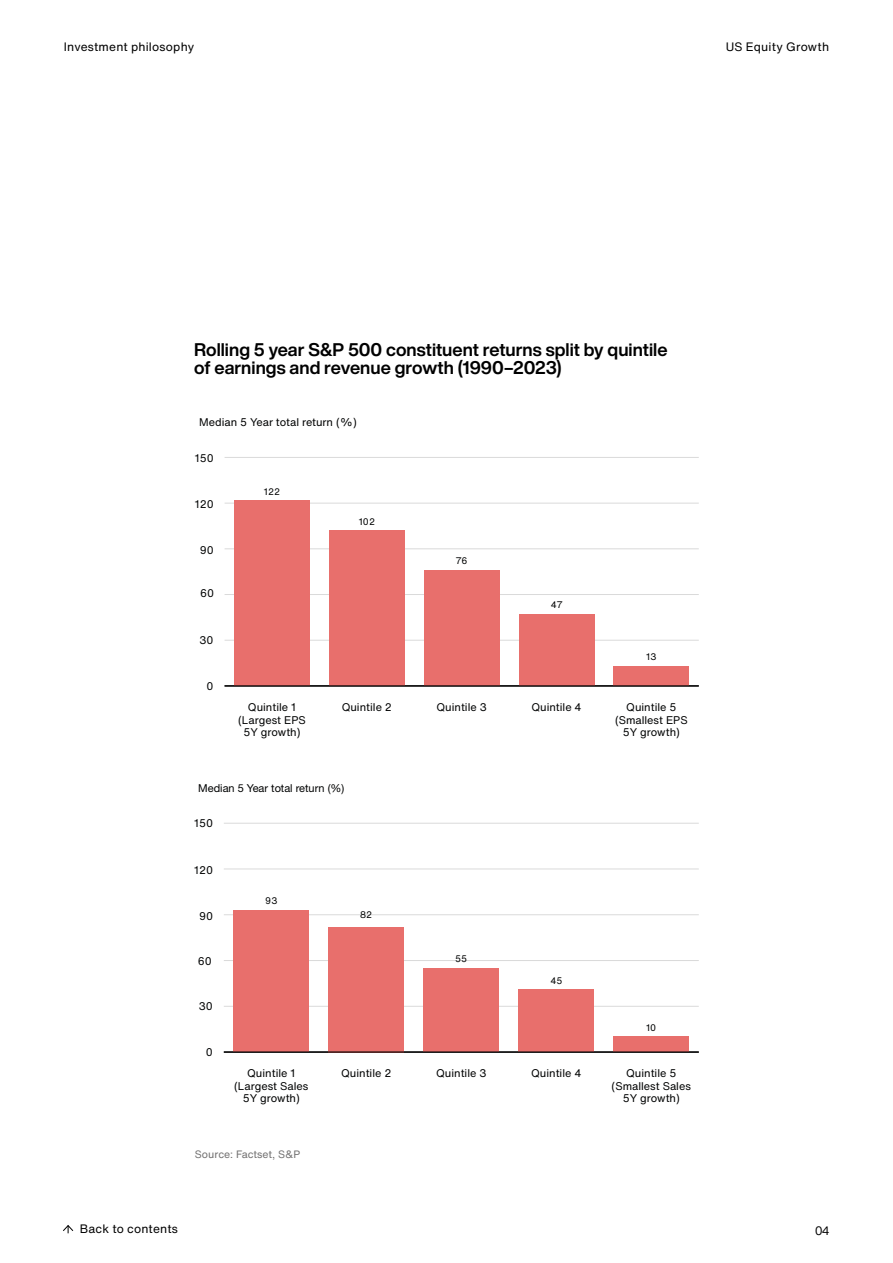
<style>
.page{position:relative;width:893px;height:1263px;background:#fff}
.page>*{position:absolute;margin:0;border:0;box-sizing:border-box;transform-origin:0 0}
.t1{font:700 18px/18px "Helvetica Now Display";color:#000}
.t2{font:12px "Helvetica Now Text";letter-spacing:.015em;color:#000}
.t3{font:12px "Helvetica Now Display";color:#000}
.t4{font:10.95px/12.5px "Helvetica Now Text";color:#010202;text-align:center}
.t5{font:10.95px "Helvetica Neue LT";color:#010202}
.t6{font:10.5px "Helvetica Now Text";color:#706f6f}
.t7{font:9.45px "Helvetica Now Text";color:#010202}
</style>
<div class="page">
<svg style="left:63px;top:1225px;width:11px;height:8px"></svg>
<hr style="left:225px;top:640px;width:474px;height:1px;background:#dadada">
<hr style="left:225px;top:594px;width:474px;height:1px;background:#dadada">
<hr style="left:225px;top:548px;width:474px;height:1px;background:#dadada">
<hr style="left:225px;top:503px;width:474px;height:1px;background:#dadada">
<hr style="left:225px;top:457px;width:474px;height:1px;background:#dadada">
<div style="left:234px;top:500px;width:76px;height:186px;background:#e86f6c"></div>
<div style="left:329px;top:530px;width:76px;height:156px;background:#e86f6c"></div>
<div style="left:424px;top:570px;width:76px;height:116px;background:#e86f6c"></div>
<div style="left:519px;top:614px;width:75px;height:72px;background:#e86f6c"></div>
<div style="left:613px;top:666px;width:76px;height:20px;background:#e86f6c"></div>
<hr style="left:225px;top:685px;width:474px;height:1px;background:#000">
<hr style="left:224px;top:1006px;width:475px;height:1px;background:#dadada">
<hr style="left:224px;top:960px;width:475px;height:1px;background:#dadada">
<hr style="left:224px;top:914px;width:475px;height:1px;background:#dadada">
<hr style="left:224px;top:868px;width:475px;height:1px;background:#dadada">
<hr style="left:224px;top:823px;width:475px;height:1px;background:#dadada">
<div style="left:233px;top:910px;width:76px;height:142px;background:#e86f6c"></div>
<div style="left:328px;top:927px;width:76px;height:125px;background:#e86f6c"></div>
<div style="left:423px;top:968px;width:76px;height:84px;background:#e86f6c"></div>
<div style="left:518px;top:989px;width:76px;height:63px;background:#e86f6c"></div>
<div style="left:613px;top:1037px;width:76px;height:15px;background:#e86f6c"></div>
<hr style="left:224px;top:1051px;width:475px;height:2px;background:#000">
<p class="t2" style="left:64px;top:39px;width:132px">Investment philosophy</p>
<p class="t2" style="left:726px;top:39px;width:105px">US Equity Growth</p>
<h1 class="t1" style="left:194px;top:340px;width:475px">Rolling 5 year S&amp;P 500 constituent returns split by quintile of earnings and revenue growth (1990–2023)</h1>
<p class="t4" style="left:199px;top:416px;width:159px">Median 5 Year total return (%)</p>
<p class="t4" style="left:195px;top:452px;width:20px">150</p>
<p class="t4" style="left:195px;top:498px;width:20px">120</p>
<p class="t4" style="left:200px;top:544px;width:16px">90</p>
<p class="t4" style="left:200px;top:587px;width:16px">60</p>
<p class="t4" style="left:200px;top:634px;width:16px">30</p>
<p class="t4" style="left:207px;top:680px;width:9px">0</p>
<p class="t7" style="left:264px;top:485px;width:18px">122</p>
<p class="t7" style="left:359px;top:515px;width:18px">102</p>
<p class="t7" style="left:456px;top:554px;width:13px">76</p>
<p class="t7" style="left:551px;top:599px;width:14px">47</p>
<p class="t4" style="left:248px;top:701px;width:50px">Quintile 1</p>
<p class="t4" style="left:342px;top:701px;width:52px">Quintile 2</p>
<p class="t4" style="left:437px;top:701px;width:52px">Quintile 3</p>
<p class="t4" style="left:531px;top:701px;width:52px">Quintile 4</p>
<p class="t4" style="left:238px;top:713px;width:69px">(Largest EPS<br>5Y growth)</p>
<p class="t5" style="left:198px;top:781px;width:148px">Median 5 Year total return (%)</p>
<p class="t4" style="left:194px;top:816px;width:20px">150</p>
<p class="t4" style="left:194px;top:864px;width:20px">120</p>
<p class="t4" style="left:199px;top:909px;width:16px">90</p>
<p class="t4" style="left:198px;top:955px;width:16px">60</p>
<p class="t4" style="left:199px;top:1000px;width:16px">30</p>
<p class="t4" style="left:206px;top:1046px;width:9px">0</p>
<p class="t7" style="left:265px;top:894px;width:14px">93</p>
<p class="t7" style="left:360px;top:908px;width:14px">82</p>
<p class="t7" style="left:455px;top:952px;width:14px">55</p>
<p class="t7" style="left:550px;top:974px;width:14px">45</p>
<p class="t4" style="left:247px;top:1067px;width:50px">Quintile 1</p>
<p class="t4" style="left:341px;top:1067px;width:52px">Quintile 2</p>
<p class="t4" style="left:436px;top:1067px;width:52px">Quintile 3</p>
<p class="t4" style="left:531px;top:1067px;width:52px">Quintile 4</p>
<p class="t4" style="left:234px;top:1080px;width:76px">(Largest Sales<br>5Y growth)</p>
<p class="t6" style="left:195px;top:1147px;width:107px">Source: Factset, S&amp;P</p>
<p class="t7" style="left:646px;top:650px;width:12px">13</p>
<p class="t4" style="left:615px;top:701px;width:74px">Quintile 5 (Smallest EPS<br>5Y growth)</p>
<p class="t7" style="left:646px;top:1021px;width:12px">10</p>
<p class="t4" style="left:612px;top:1067px;width:81px">Quintile 5 (Smallest Sales<br>5Y growth)</p>
<p class="t2" style="left:80px;top:1221px;width:100px">Back to contents</p>
<p class="t3" style="left:815px;top:1223px;width:16px">04</p>
</div>
